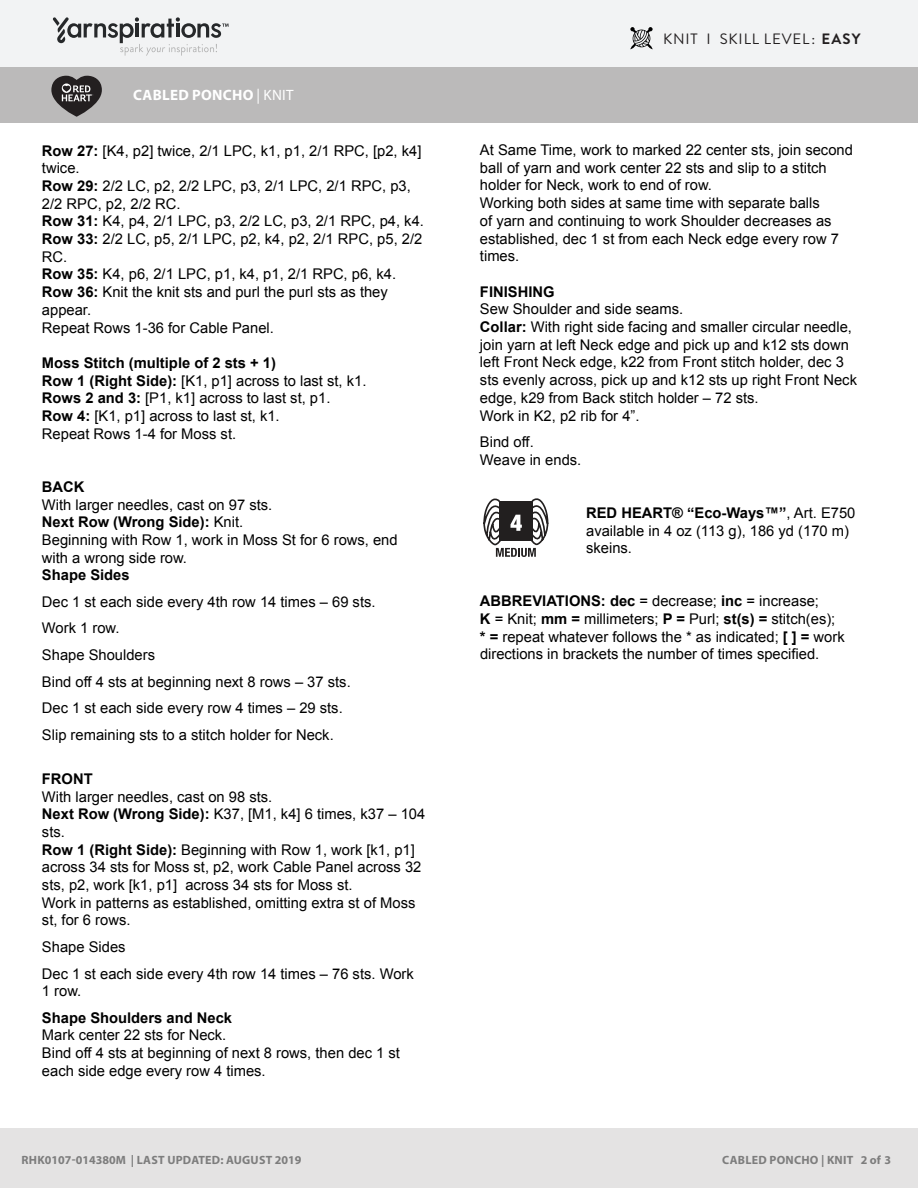
<style>
.page{position:relative;width:918px;height:1188px;background:#fff}
.page>*{position:absolute;margin:0;border:0;box-sizing:border-box;transform-origin:0 0}
.Skill_Level{font:15px "Brandon Grotesque";letter-spacing:.055em;color:#231f20}
.Pattern_Title{font:700 15px "Myriad Pro";letter-spacing:.02em;color:#fff}
.t1{font:14.7px/17.7px "Arial";color:#000}
.t2{font:700 14.7px/26.5px "Arial";color:#000}
.t3{font:700 12px "Myriad Pro";letter-spacing:.02em;color:#7d7d7d}
.s1{font-weight:400}
.s2{font-weight:700}
</style>
<div class="page">
<div style="left:0;top:0;width:918px;height:68px;background:#f2f3f4"></div>
<div style="left:0;top:68px;width:918px;height:55px;background:#bbbaba"></div>
<svg style="left:53px;top:17px;width:176px;height:39px"></svg>
<svg style="left:51px;top:76px;width:51px;height:41px"></svg>
<div style="left:0;top:1128px;width:918px;height:60px;background:#e4e3e3"></div>
<svg style="left:483px;top:498px;width:66px;height:59px"></svg>
<svg style="left:630px;top:27px;width:23px;height:22px"></svg>
<p class="Pattern_Title" style="left:133px;top:85px;width:162px">CABLED PONCHO <span class="s1">| KNIT</span></p>
<p class="t1" style="left:42px;top:142px;width:384px"><span class="s2">Row 27:</span> [K4, p2] twice, 2/1 LPC, k1, p1, 2/1 RPC, [p2, k4] twice.<br><span class="s2">Row 29:</span> 2/2 LC, p2, 2/2 LPC, p3, 2/1 LPC, 2/1 RPC, p3, 2/2 RPC, p2, 2/2 RC.<br><span class="s2">Row 31:</span> K4, p4, 2/1 LPC, p3, 2/2 LC, p3, 2/1 RPC, p4, k4.<br><span class="s2">Row 33:</span> 2/2 LC, p5, 2/1 LPC, p2, k4, p2, 2/1 RPC, p5, 2/2<br>RC.<br><span class="s2">Row 35:</span> K4, p6, 2/1 LPC, p1, k4, p1, 2/1 RPC, p6, k4.<br><span class="s2">Row 36:</span> Knit the knit sts and purl the purl sts as they appear.<br>Repeat Rows 1-36 for Cable Panel.</p>
<p class="t1" style="left:42px;top:354px;width:326px"><span class="s2">Moss Stitch (multiple of 2 sts + 1)<br>Row 1 (Right Side):</span> [K1, p1] across to last st, k1.<br><span class="s2">Rows 2 and 3:</span> [P1, k1] across to last st, p1.<br><span class="s2">Row 4:</span> [K1, p1] across to last st, k1.<br>Repeat Rows 1-4 for Moss st.</p>
<p class="t1" style="left:42px;top:478px;width:357px"><span class="s2">BACK<br></span>With larger needles, cast on 97 sts.<br><span class="s2">Next Row (Wrong Side):</span> Knit.<br>Beginning with Row 1, work in Moss St for 6 rows, end with a wrong side row.<br><span class="s2">Shape Sides</span></p>
<p class="t1" style="left:42px;top:589px;width:335px;line-height:26.5px">Dec 1 st each side every 4th row 14 times – 69 sts.<br>Work 1 row.<br>Shape Shoulders<br>Bind off 4 sts at beginning next 8 rows – 37 sts.<br>Dec 1 st each side every row 4 times – 29 sts.<br>Slip remaining sts to a stitch holder for Neck.</p>
<p class="t1" style="left:42px;top:770px;width:385px"><span class="s2">FRONT<br></span>With larger needles, cast on 98 sts.<br><span class="s2">Next Row (Wrong Side):</span> K37, [M1, k4] 6 times, k37 – 104 sts.<br><span class="s2">Row 1 (Right Side):</span> Beginning with Row 1, work [k1, p1] across 34 sts for Moss st, p2, work Cable Panel across 32 sts, p2, work [k1, p1] across 34 sts for Moss st.<br>Work in patterns as established, omitting extra st of Moss st, for 6 rows.</p>
<p class="t1" style="left:42px;top:934px;width:373px;line-height:26.5px">Shape Sides<br>Dec 1 st each side every 4th row 14 times – 76 sts. Work</p>
<p class="t2" style="left:42px;top:978px;width:192px"><span class="s1">1 row.<br></span>Shape Shoulders and Neck</p>
<p class="t1" style="left:42px;top:1027px;width:360px">Mark center 22 sts for Neck.<br>Bind off 4 sts at beginning of next 8 rows, then dec 1 st each side edge every row 4 times.</p>
<p class="Skill_Level" style="left:663px;top:29px;width:199px">KNIT I SKILL LEVEL: <span class="s2">EASY</span></p>
<p class="t1" style="left:480px;top:141px;width:374px">At Same Time, work to marked 22 center sts, join second ball of yarn and work center 22 sts and slip to a stitch holder for Neck, work to end of row.<br>Working both sides at same time with separate balls<br>of yarn and continuing to work Shoulder decreases as established, dec 1 st from each Neck edge every row 7 times.</p>
<p class="t1" style="left:480px;top:283px;width:379px"><span class="s2">FINISHING<br></span>Sew Shoulder and side seams.<br><span class="s2">Collar:</span> With right side facing and smaller circular needle, join yarn at left Neck edge and pick up and k12 sts down left Front Neck edge, k22 from Front stitch holder, dec 3 sts evenly across, pick up and k12 sts up right Front Neck edge, k29 from Back stitch holder – 72 sts.<br>Work in K2, p2 rib for 4”.</p>
<p class="t1" style="left:480px;top:433px;width:103px">Bind off.<br>Weave in ends.</p>
<p class="t1" style="left:586px;top:504px;width:271px"><span class="s2">RED HEART® “Eco-Ways™”</span>, Art. E750 available in 4 oz (113 g), 186 yd (170 m) skeins.</p>
<p class="t1" style="left:480px;top:593px;width:366px"><span class="s2">ABBREVIATIONS: dec</span> = decrease; <span class="s2">inc</span> = increase;<br><span class="s2">K</span> = Knit; <span class="s2">mm =</span> millimeters; <span class="s2">P =</span> Purl; <span class="s2">st(s) =</span> stitch(es); <span class="s2">* =</span> repeat whatever follows the * as indicated; <span class="s2">[ ] =</span> work directions in brackets the number of times specified.</p>
<p class="t3" style="left:22px;top:1152px;width:281px">RHK0107-014380M | LAST UPDATED: AUGUST 2019</p>
<p class="t3" style="left:722px;top:1152px;width:170px">CABLED PONCHO | KNIT 2 of 3</p>
</div>
